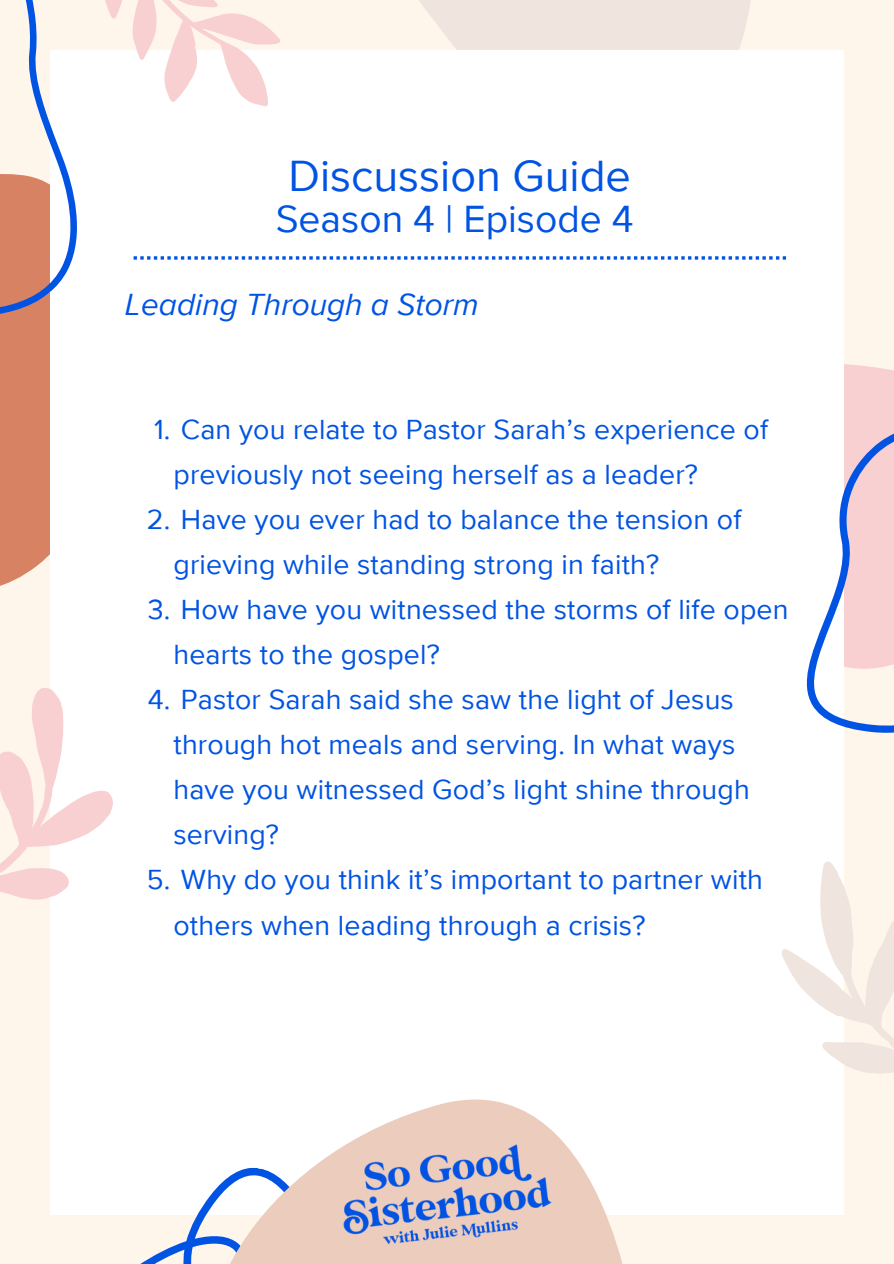
<style>
.page{position:relative;width:894px;height:1264px;background:#fff}
.page>*{position:absolute;margin:0;border:0;box-sizing:border-box;transform-origin:0 0}
.t1{font:45px "Proxima Nova";color:#0053e3}
.t2{font:39px "Proxima Nova";color:#0053e3}
.t3{font:italic 31.5px "Proxima Nova";color:#0053e3}
.t4{font:28.5px/45px "Proxima Nova";letter-spacing:.005em;color:#0053e3}
</style>
<div class="page">
<div style="left:0;top:0;width:893px;height:1263px;background:#fff6eb"></div>
<svg style="left:419px;top:0;width:425px;height:242px;fill:#efe5de"></svg>
<svg style="left:0;top:361px;width:51px;height:322px;fill:#d68263"></svg>
<div style="left:51px;top:50px;width:792px;height:1164px;background:#fff"></div>
<svg style="left:0;top:683px;width:113px;height:266px"></svg>
<svg style="left:782px;top:847px;width:111px;height:299px"></svg>
<svg style="left:0;top:152px;width:77px;height:209px;fill:#d68263"></svg>
<svg style="left:25px;top:0;width:255px;height:152px"></svg>
<svg style="left:50px;top:1131px;width:117px;height:132px"></svg>
<svg style="left:167px;top:1154px;width:485px;height:109px"></svg>
<svg style="left:806px;top:372px;width:87px;height:410px"></svg>
<svg style="left:133px;top:256px;width:652px;height:4px"></svg>
<img style="left:321px;top:1099px;width:252px;height:164px">
<h1 class="t1" style="left:288px;top:150px;width:344px">Discussion Guide</h1>
<h2 class="t2" style="left:276px;top:196px;width:359px">Season 4 | Episode 4</h2>
<p class="t3" style="left:125px;top:285px;width:355px">Leading Through a Storm</p>
<p class="t4" style="left:173px;top:407px;width:596px;text-indent:-19px">1. Can you relate to Pastor Sarah’s experience of previously not seeing herself as a leader?</p>
<p class="t4" style="left:173px;top:497px;width:569px;text-indent:-26px">2. Have you ever had to balance the tension of grieving while standing strong in faith?</p>
<p class="t4" style="left:173px;top:587px;width:616px;text-indent:-26px">3. How have you witnessed the storms of life open hearts to the gospel?</p>
<p class="t4" style="left:173px;top:677px;width:577px;text-indent:-26px">4. Pastor Sarah said she saw the light of Jesus through hot meals and serving. In what ways have you witnessed God’s light shine through serving?</p>
<p class="t4" style="left:173px;top:858px;width:591px;text-indent:-27px">5. Why do you think it’s important to partner with others when leading through a crisis?</p>
</div>
